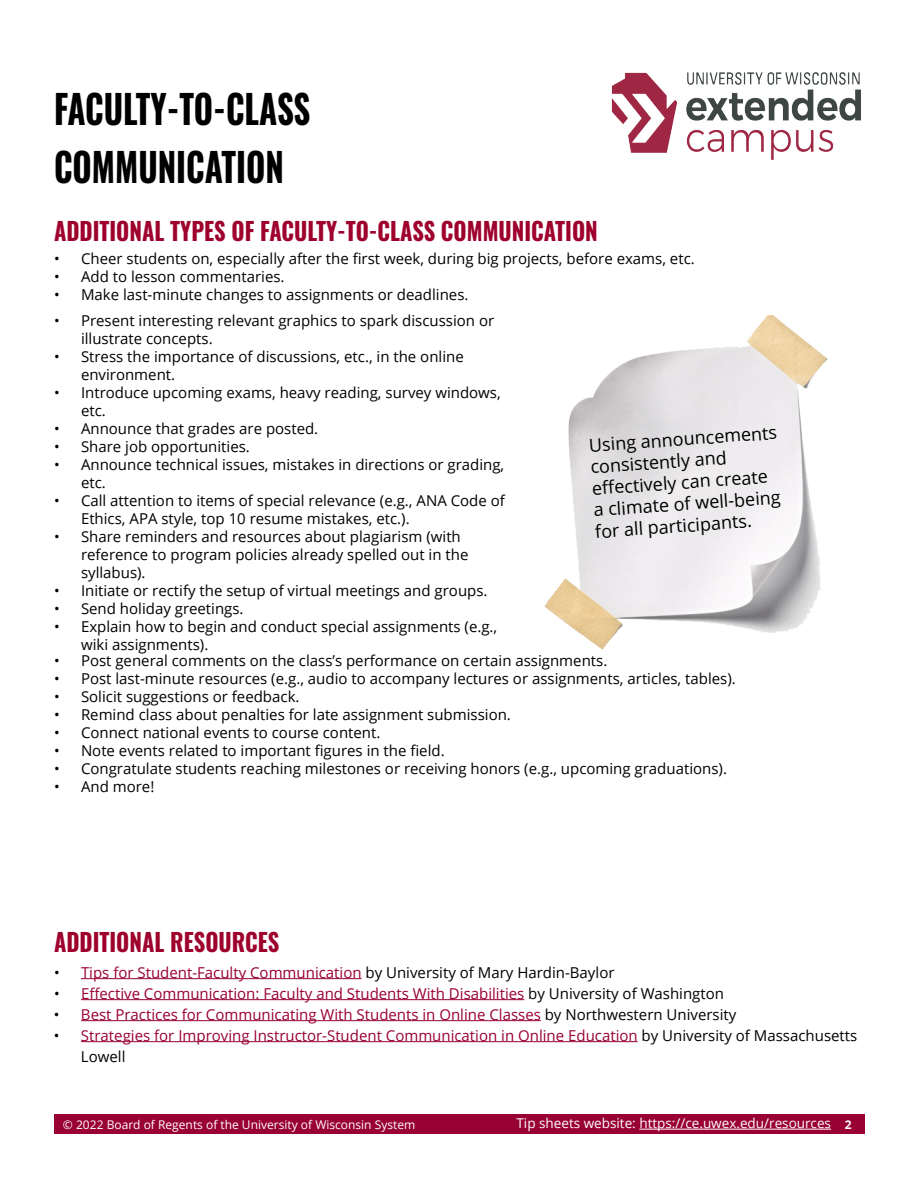
<style>
.page{position:relative;width:918px;height:1188px;background:#fff}
.page>*{position:absolute;margin:0;border:0;box-sizing:border-box;transform-origin:0 0}
.t1{font:700 39.6px/57.6px "Oswald";color:#000;scale:.83 1}
.t2{font:700 24.75px "Oswald";color:#9e022c;scale:.91 1}
.t3{font:18px/21.6px "Open Sans";color:#000}
.t4{font:15px/18px "Open Sans";color:#000}
.t5{font:15px/21px "Open Sans";color:#903}
.t6{font:13.5px "Open Sans";color:#fff}
.t7{font:12px "Open Sans";color:#fff}
.t8{font:700 12px "Open Sans";color:#fff}
.s1{color:#000}
</style>
<div class="page">
<img style="left:611px;top:72px;width:250px;height:88px">
<div style="left:54px;top:1114px;width:810px;height:20px;background:#903"></div>
<img style="left:544px;top:315px;width:284px;height:335px">
<hr style="left:81px;top:978px;width:281px;height:1px;background:#903">
<hr style="left:81px;top:999px;width:443px;height:1px;background:#903">
<hr style="left:81px;top:1020px;width:460px;height:1px;background:#903">
<hr style="left:81px;top:1041px;width:557px;height:1px;background:#903">
<hr style="left:639px;top:1129px;width:192px;height:1px;background:#fff">
<h1 class="t1" style="left:54px;top:83px;width:311px">FACULTY-TO-CLASS<br>COMMUNICATION</h1>
<h2 class="t2" style="left:54px;top:218px;width:599px">ADDITIONAL TYPES OF FACULTY-TO-CLASS COMMUNICATION</h2>
<p class="t4" style="left:54px;top:249px;width:642px">• Cheer students on, especially after the first week, during big projects, before exams, etc.</p>
<p class="t4" style="left:54px;top:267px;width:232px">• Add to lesson commentaries.</p>
<p class="t4" style="left:54px;top:285px;width:416px">• Make last-minute changes to assignments or deadlines.</p>
<p class="t4" style="left:81px;top:312px;width:415px;text-indent:-27px">• Present interesting relevant graphics to spark discussion or illustrate concepts.</p>
<p class="t4" style="left:81px;top:348px;width:384px;text-indent:-27px">• Stress the importance of discussions, etc., in the online environment.</p>
<p class="t4" style="left:81px;top:384px;width:421px;text-indent:-27px">• Introduce upcoming exams, heavy reading, survey windows, etc.</p>
<p class="t4" style="left:54px;top:420px;width:266px">• Announce that grades are posted.</p>
<p class="t4" style="left:54px;top:438px;width:197px">• Share job opportunities.</p>
<p class="t4" style="left:81px;top:456px;width:425px;text-indent:-27px">• Announce technical issues, mistakes in directions or grading, etc.</p>
<p class="t4" style="left:81px;top:492px;width:425px;text-indent:-27px">• Call attention to items of special relevance (e.g., ANA Code of<br>Ethics, APA style, top 10 resume mistakes, etc.).</p>
<p class="t4" style="left:81px;top:528px;width:389px;text-indent:-27px">• Share reminders and resources about plagiarism (with reference to program policies already spelled out in the syllabus).</p>
<p class="t4" style="left:54px;top:582px;width:435px">• Initiate or rectify the setup of virtual meetings and groups.</p>
<p class="t4" style="left:54px;top:600px;width:191px">• Send holiday greetings.</p>
<p class="t4" style="left:81px;top:618px;width:418px;text-indent:-27px">• Explain how to begin and conduct special assignments (e.g., wiki assignments).</p>
<p class="t4" style="left:54px;top:652px;width:555px">• Post general comments on the class’s performance on certain assignments.</p>
<p class="t4" style="left:54px;top:670px;width:683px">• Post last-minute resources (e.g., audio to accompany lectures or assignments, articles, tables).</p>
<p class="t4" style="left:54px;top:688px;width:247px">• Solicit suggestions or feedback.</p>
<p class="t4" style="left:54px;top:706px;width:458px">• Remind class about penalties for late assignment submission.</p>
<p class="t4" style="left:54px;top:724px;width:328px">• Connect national events to course content.</p>
<p class="t4" style="left:54px;top:742px;width:392px">• Note events related to important figures in the field.</p>
<p class="t4" style="left:54px;top:760px;width:674px">• Congratulate students reaching milestones or receiving honors (e.g., upcoming graduations).</p>
<p class="t4" style="left:54px;top:778px;width:102px">• And more!</p>
<p class="t3" style="left:588px;top:434px;width:190px;rotate:-4deg">Using announcements consistently and<br>eff ectively can create a climate of well-being for all participants.</p>
<h2 class="t2" style="left:54px;top:929px;width:249px">ADDITIONAL RESOURCES</h2>
<p class="t5" style="left:54px;top:961px;width:562px"><span class="s1">•</span> Tips for Student-Faculty Communication <span class="s1">by University of Mary Hardin-Baylor</span></p>
<p class="t5" style="left:54px;top:982px;width:672px"><span class="s1">•</span> Effective Communication: Faculty and Students With Disabilities <span class="s1">by University of Washington</span></p>
<p class="t5" style="left:54px;top:1003px;width:684px"><span class="s1">•</span> Best Practices for Communicating With Students in Online Classes <span class="s1">by Northwestern University</span></p>
<p class="t5" style="left:81px;top:1024px;width:778px;text-indent:-27px"><span class="s1">•</span> Strategies for Improving Instructor-Student Communication in Online Education <span class="s1">by University of Massachusetts<br>Lowell</span></p>
<p class="t6" style="left:517px;top:1114px;width:316px">Tip sheets website: https://ce.uwex.edu/resources</p>
<p class="t7" style="left:63px;top:1116px;width:354px">© 2022 Board of Regents of the University of Wisconsin System</p>
<p class="t8" style="left:845px;top:1116px;width:8px">2</p>
</div>
